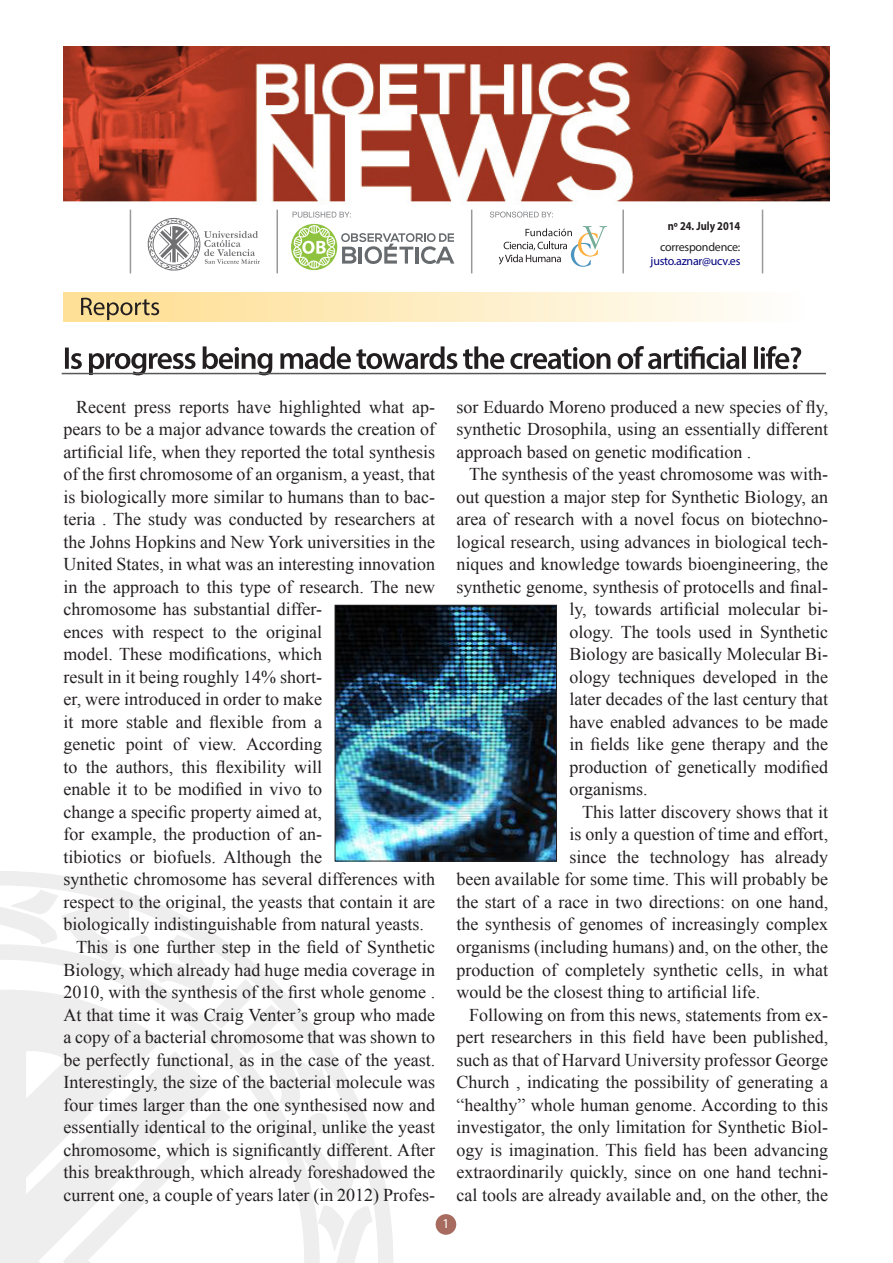
<style>
.page{position:relative;width:893px;height:1263px;background:#fff}
.page>*{position:absolute;margin:0;border:0;box-sizing:border-box;transform-origin:0 0}
.t1{font:18px/22.5px "Times New Roman";color:#231f20;text-align:justify}
.t2{font:13.5px "Myriad Pro";color:#fff}
.t3{font:12px "Myriad Pro";letter-spacing:-.02em;color:#000080}
.t4{font:12px "Myriad Pro";letter-spacing:-.02em;color:#231f20}
.t5{font:700 12px "Myriad Pro";color:#231f20;scale:.87 1}
</style>
<div class="page">
<svg style="left:0;top:871px;width:393px;height:392px"></svg>
<svg style="left:0;top:888px;width:373px;height:375px"></svg>
<svg style="left:0;top:983px;width:163px;height:280px"></svg>
<div style="left:436px;top:1214px;width:20px;height:21px;background:#a86b5f;border-radius:50%"></div>
<svg style="left:65px;top:346px;width:736px;height:29px"></svg>
<hr style="left:62px;top:373px;width:764px;height:1px;background:#57585a">
<img style="left:337px;top:607px;width:218px;height:252px">
<div style="left:335px;top:605px;width:222px;height:256px;border:1px solid #231f20"></div>
<img style="left:64px;top:47px;width:765px;height:157px">
<svg style="left:148px;top:218px;width:112px;height:53px"></svg>
<svg style="left:499px;top:226px;width:108px;height:41px"></svg>
<div style="left:291px;top:224px;width:46px;height:46px;background:#8fc23e;border-radius:50%"></div>
<svg style="left:293px;top:225px;width:161px;height:44px"></svg>
<svg style="left:293px;top:212px;width:58px;height:6px"></svg>
<svg style="left:490px;top:212px;width:63px;height:6px"></svg>
<hr style="left:276px;top:210px;width:2px;height:63px;background:#999">
<hr style="left:130px;top:210px;width:1px;height:63px;background:#999">
<hr style="left:471px;top:210px;width:1px;height:63px;background:#999">
<hr style="left:622px;top:210px;width:2px;height:63px;background:#999">
<hr style="left:762px;top:210px;width:1px;height:63px;background:#999">
<div style="left:64px;top:293px;width:766px;height:28px;background:linear-gradient(to right,#fedc8d,#feffff)"></div>
<svg style="left:81px;top:298px;width:78px;height:22px"></svg>
<p class="t5" style="left:668px;top:218px;width:85px">nº 24. July 2014</p>
<p class="t4" style="left:660px;top:240px;width:82px">correspondence:</p>
<p class="t3" style="left:651px;top:253px;width:91px">justo.aznar@ucv.es</p>
<p class="t1" style="left:63px;top:395px;width:373px;text-align:left;text-indent:13px">Recent press reports have highlighted what ap&shy;pears to be a major advance towards the creation of artificial life, when they reported the total synthesis of the first chromosome of an organism, a yeast, that is biologically more similar to humans than to bac&shy;teria . The study was conducted by researchers at the Johns Hopkins and New York universities in the United States, in what was an interesting innovation in the approach to this type of research. The new chromosome has substantial differ-<br>ences with respect to the original<br>model. These modifications, which<br>result in it being roughly 14% short-<br>er, were introduced in order to make<br>it more stable and flexible from a<br>genetic point of view. According<br>to the authors, this flexibility will<br>enable it to be modified in vivo to<br>change a specific property aimed at,<br>for example, the production of an-<br>tibiotics or biofuels. Although the<br>synthetic chromosome has several differences with respect to the original, the yeasts that contain it are biologically indistinguishable from natural yeasts.</p>
<p class="t1" style="left:63px;top:935px;width:373px;text-indent:13px">This is one further step in the field of Synthetic Biology, which already had huge media coverage in 2010, with the synthesis of the first whole genome .<br>At that time it was Craig Venter’s group who made a copy of a bacterial chromosome that was shown to be perfectly functional, as in the case of the yeast.<br>Interestingly, the size of the bacterial molecule was four times larger than the one synthesised now and essentially identical to the original, unlike the yeast chromosome, which is significantly different. After this breakthrough, which already foreshadowed the current one, a couple of years later (in 2012) Profes-</p>
<p class="t2" style="left:442px;top:1215px;width:8px">1</p>
<p class="t1" style="left:456px;top:395px;width:373px">sor Eduardo Moreno produced a new species of fly, synthetic Drosophila, using an essentially different approach based on genetic modification .</p>
<p class="t1" style="left:469px;top:463px;width:360px">The synthesis of the yeast chromosome was with-</p>
<p class="t1" style="left:456px;top:485px;width:373px">out question a major step for Synthetic Biology, an</p>
<p class="t1" style="left:456px;top:508px;width:373px">area of research with a novel focus on biotechno-</p>
<p class="t1" style="left:456px;top:530px;width:373px">logical research, using advances in biological tech-</p>
<p class="t1" style="left:456px;top:553px;width:373px">niques and knowledge towards bioengineering, the</p>
<p class="t1" style="left:456px;top:575px;width:373px">synthetic genome, synthesis of protocells and final-</p>
<p class="t1" style="left:569px;top:598px;width:260px">ly, towards artificial molecular bi-</p>
<p class="t1" style="left:569px;top:620px;width:260px">ology. The tools used in Synthetic</p>
<p class="t1" style="left:569px;top:643px;width:260px">Biology are basically Molecular Bi-</p>
<p class="t1" style="left:569px;top:665px;width:260px">ology techniques developed in the</p>
<p class="t1" style="left:569px;top:688px;width:260px">later decades of the last century that</p>
<p class="t1" style="left:569px;top:710px;width:260px">have enabled advances to be made</p>
<p class="t1" style="left:569px;top:733px;width:260px">in fields like gene therapy and the</p>
<p class="t1" style="left:569px;top:755px;width:260px">production of genetically modified</p>
<p class="t1" style="left:569px;top:778px;width:80px">organisms.</p>
<p class="t1" style="left:582px;top:800px;width:247px">This latter discovery shows that it</p>
<p class="t1" style="left:569px;top:823px;width:260px">is only a question of time and effort,</p>
<p class="t1" style="left:569px;top:845px;width:260px">since the technology has already</p>
<p class="t1" style="left:456px;top:868px;width:373px">been available for some time. This will probably be</p>
<p class="t1" style="left:456px;top:890px;width:373px">the start of a race in two directions: on one hand,</p>
<p class="t1" style="left:456px;top:913px;width:373px">the synthesis of genomes of increasingly complex</p>
<p class="t1" style="left:456px;top:935px;width:373px">organisms (including humans) and, on the other, the</p>
<p class="t1" style="left:456px;top:958px;width:373px">production of completely synthetic cells, in what</p>
<p class="t1" style="left:456px;top:980px;width:305px">would be the closest thing to artificial life.</p>
<p class="t1" style="left:456px;top:1003px;width:373px;text-indent:13px">Following on from this news, statements from ex&shy;pert researchers in this field have been published, such as that of Harvard University professor George Church , indicating the possibility of generating a “healthy” whole human genome. According to this investigator, the only limitation for Synthetic Biol&shy;ogy is imagination. This field has been advancing extraordinarily quickly, since on one hand techni&shy;cal tools are already available and, on the other, the</p>
</div>
